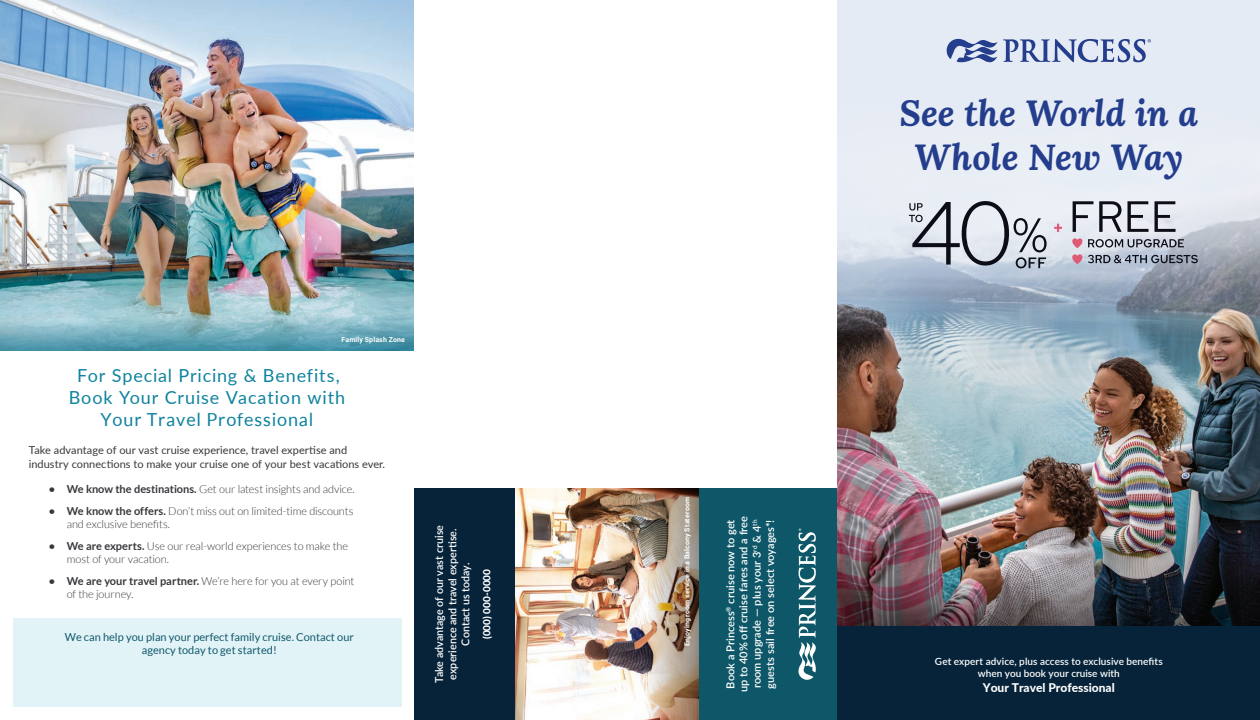
<style>
.page{position:relative;width:1260px;height:720px;background:#fff}
.page>*{position:absolute;margin:0;border:0;box-sizing:border-box;transform-origin:0 0}
.t1{font:italic 700 36px/43.2px "Lora";letter-spacing:-.005em;color:#243e8d;text-align:center}
.t2{font:18px/21.6px "Lato";letter-spacing:.045em;color:#0f839e;text-align:center}
.t3{font:800 12px "Lato";color:#fff}
.t4{font:300 11px/13px "Lato";letter-spacing:-.01em;color:#38383d}
.t5{font:600 11px/13.2px "Lato";letter-spacing:.005em;color:#fff;text-align:center}
.t6{font:11px/14px "Lato";color:#38383d}
.t7{font:11px "Lato";color:#0d5768}
.t8{font:600 10px/12px "Lato";color:#fff;text-align:center}
.t9{font:800 10px "Lato";letter-spacing:.005em;color:#fff}
._8099-Photo_Caption-Align_Left_W{font:700 7px "Roboto";letter-spacing:.02em;color:#fff}
.s1{font-weight:700}
</style>
<div class="page">
<img style="left:515px;top:488px;width:132px;height:232px">
<img style="left:837px;top:346px;width:423px;height:228px">
<img style="left:0;top:0;width:414px;height:313px">
<svg style="left:0;top:313px;width:414px;height:38px;background:#78afbe"></svg>
<img style="left:837px;top:574px;width:423px;height:52px">
<svg style="left:837px;top:0;width:423px;height:346px;background:#ccd5df"></svg>
<img style="left:647px;top:488px;width:52px;height:232px">
<svg style="left:1073px;top:201px;width:103px;height:31px;background:#a7aab2"></svg>
<svg style="left:1088px;top:239px;width:96px;height:8px"></svg>
<svg style="left:1054px;top:224px;width:8px;height:8px"></svg>
<svg style="left:1072px;top:238px;width:10px;height:10px"></svg>
<svg style="left:1072px;top:254px;width:10px;height:10px"></svg>
<svg style="left:909px;top:201px;width:138px;height:67px;background:#b7bcc4"></svg>
<svg style="left:1088px;top:255px;width:110px;height:8px"></svg>
<div style="left:699px;top:488px;width:138px;height:232px;background:#0d5768"></div>
<svg style="left:798px;top:528px;width:18px;height:152px"></svg>
<svg style="left:947px;top:38px;width:204px;height:29px;background:#a9b5d4"></svg>
<div style="left:837px;top:626px;width:423px;height:94px;background:#062339"></div>
<div style="left:414px;top:488px;width:101px;height:232px;background:#062339"></div>
<div style="left:14px;top:618px;width:388px;height:89px;background:#e2f3f8"></div>
<p class="_8099-Photo_Caption-Align_Left_W" style="left:342px;top:335px;width:65px">Family Splash Zone</p>
<p class="t2" style="left:69px;top:364px;width:278px">For Special Pricing &amp; Benefits,<br>Book Your Cruise Vacation with<br>Your Travel Professional</p>
<p class="t6" style="left:29px;top:443px;width:358px">Take advantage of our vast cruise experience, travel expertise and industry connections to make your cruise one of your best vacations ever.</p>
<p class="t4" style="left:49px;top:482px;width:307px"><span class="s1">• We know the destinations.</span> Get our latest insights and advice.</p>
<p class="t4" style="left:67px;top:504px;width:288px;text-indent:-18px"><span class="s1">• We know the offers.</span> Don’t miss out on limited-time discounts and exclusive benefits.</p>
<p class="t4" style="left:67px;top:539px;width:283px;text-indent:-18px"><span class="s1">• We are experts.</span> Use our real-world experiences to make the most of your vacation.</p>
<p class="t4" style="left:67px;top:574px;width:289px;text-indent:-18px"><span class="s1">• We are your travel partner.</span> We’re here for you at every point of the journey.</p>
<p class="t7" style="left:65px;top:630px;width:291px">We can help you plan your perfect family cruise. Contact our</p>
<p class="t7" style="left:142px;top:644px;width:136px">agency today to get started!</p>
<p class="t5" style="left:432px;top:683px;width:159px;rotate:-90deg">Take advantage of our vast cruise experience and travel expertise.<br>Contact us today.</p>
<p class="t9" style="left:480px;top:639px;width:72px;rotate:-90deg">(000) 000-0000</p>
<p class="t1" style="left:900px;top:91px;width:300px">See the World in a<br>Whole New Way</p>
<p class="_8099-Photo_Caption-Align_Left_W" style="left:682px;top:646px;width:151px;rotate:-90deg">Enjoying room service in a Balcony Stateroom</p>
<p class="t5" style="left:723px;top:692px;width:178px;rotate:-90deg">Book a Princess<sup>®</sup> cruise now to get up to 40% off cruise fares and a free room upgrade — plus your 3<sup>rd</sup> &amp; 4<sup>th </sup>guests sail free on select voyages*!</p>
<p class="t8" style="left:935px;top:655px;width:229px">Get expert advice, plus access to exclusive benefits when you book your cruise with</p>
<p class="t3" style="left:983px;top:678px;width:134px">Your Travel Professional</p>
</div>
